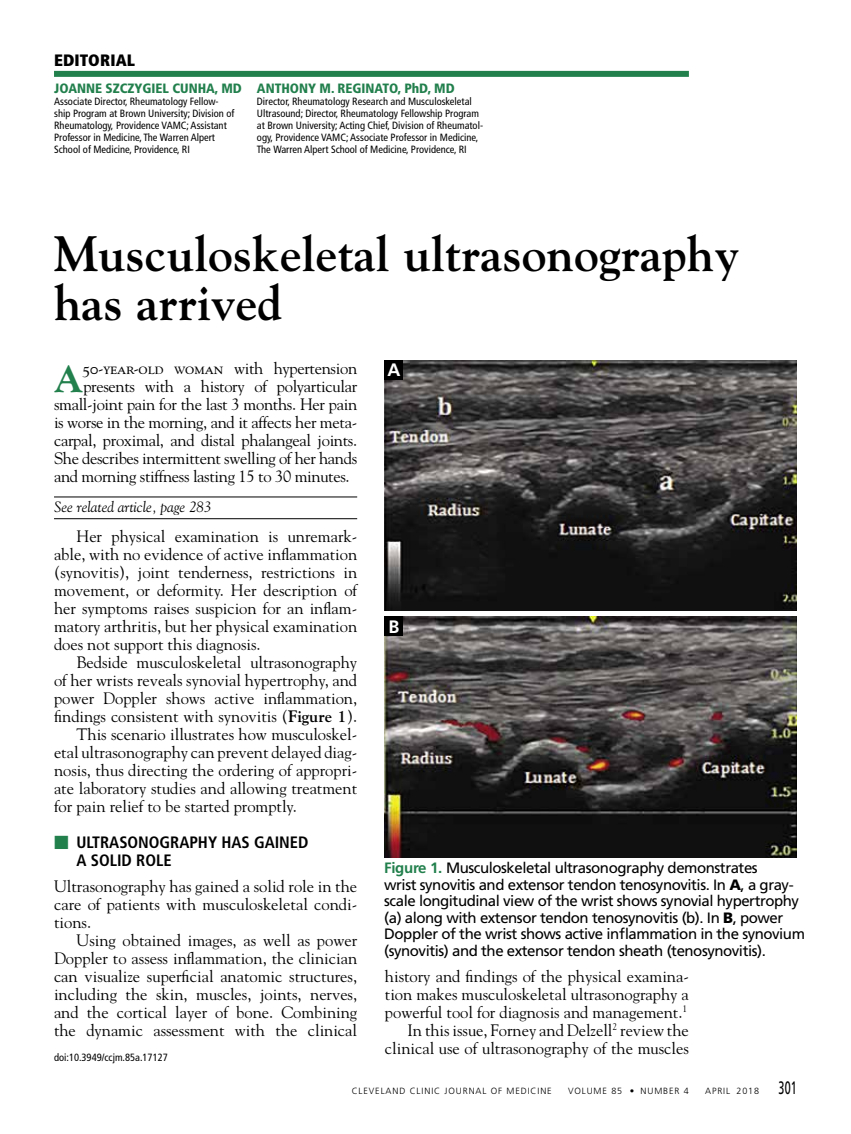
<style>
.page{position:relative;width:851px;height:1134px;background:#fff}
.page>*{position:absolute;margin:0;border:0;box-sizing:border-box;transform-origin:0 0}
.t1{font:700 49.5px/49.5px "Goudy Std";color:#000}
.t2{font:800 38.85px "Goudy Std";color:#22804d;scale:.96 1}
.t3{font:700 18px "Frutiger LT Std";color:#fff}
.t4{font:16.5px/18px "Goudy Std";color:#000;text-align:justify}
.t5{font:16.5px "Goudy Std";letter-spacing:-.02em;color:#000}
.t6{font:16.5px/18px "Frutiger LT Std Bold Cn SC800";color:#000}
.t7{font:900 condensed 16.5px "Frutiger LT Std";letter-spacing:.01em;color:#000}
.t8{font:15px/16.5px "Frutiger LT Std";letter-spacing:-.03em;color:#000}
.t9{font:italic 15px "Goudy Std";color:#000}
.t10{font:900 condensed 13.5px "Frutiger LT Std";color:#22804d}
.t11{font:condensed 10.5px/12px "Frutiger LT Std";color:#000}
.t12{font:300 9px "Frutiger LT Std";letter-spacing:.1em;color:#000}
.s1{font-weight:700}
.s2{font-family:"Universal Std Newswith Comm Pi SC800";color:#22804d}
.s3{font-weight:700;color:#22804d}
.s4{font-weight:900}
.s5{font-weight:400;font-size:18px}
</style>
<div class="page">
<hr style="left:54px;top:497px;width:303px;height:1px;background:#000">
<hr style="left:54px;top:518px;width:303px;height:1px;background:#000">
<div style="left:54px;top:71px;width:634px;height:6px;background:#22804d"></div>
<img style="left:385px;top:360px;width:411px;height:250px">
<div style="left:385px;top:360px;width:18px;height:19px;background:#000"></div>
<img style="left:385px;top:616px;width:411px;height:242px">
<div style="left:385px;top:616px;width:18px;height:20px;background:#000"></div>
<p class="t7" style="left:54px;top:51px;width:83px">EDITORIAL</p>
<p class="t10" style="left:54px;top:80px;width:189px">JOANNE SZCZYGIEL CUNHA, MD</p>
<p class="t11" style="left:54px;top:96px;width:182px">Associate Director, Rheumatology Fellow&shy;ship Program at Brown University; Division of Rheumatology, Providence VAMC; Assistant Professor in Medicine, The Warren Alpert School of Medicine, Providence, RI</p>
<p class="t10" style="left:257px;top:80px;width:199px">ANTHONY M. REGINATO, PhD, MD</p>
<p class="t11" style="left:257px;top:96px;width:228px">Director, Rheumatology Research and Musculoskeletal Ultrasound; Director, Rheumatology Fellowship Program at Brown University; Acting Chief, Division of Rheumatol&shy;ogy, Providence VAMC; Associate Professor in Medicine, The Warren Alpert School of Medicine, Providence, RI</p>
<h1 class="t1" style="left:54px;top:229px;width:686px">Musculoskeletal ultrasonography has arrived</h1>
<h2 class="t2" style="left:54px;top:356px;width:32px">A</h2>
<p class="t5" style="left:82px;top:358px;width:276px">50-year-old woman with hypertension</p>
<p class="t3" style="left:387px;top:360px;width:14px">A</p>
<p class="t5" style="left:83px;top:376px;width:275px">presents with a history of polyarticular</p>
<p class="t5" style="left:54px;top:394px;width:305px">small-joint pain for the last 3 months. Her pain</p>
<p class="t5" style="left:54px;top:412px;width:304px">is worse in the morning, and it affects her meta-</p>
<p class="t5" style="left:54px;top:430px;width:305px">carpal, proximal, and distal phalangeal joints.</p>
<p class="t5" style="left:54px;top:448px;width:305px">She describes intermittent swelling of her hands</p>
<p class="t5" style="left:54px;top:466px;width:297px">and morning stiffness lasting 15 to 30 minutes.</p>
<p class="t9" style="left:54px;top:498px;width:159px">See related article, page 283</p>
<p class="t4" style="left:54px;top:527px;width:305px;text-indent:23px">Her physical examination is unremark&shy;able, with no evidence of active inflammation (synovitis), joint tenderness, restrictions in movement, or deformity. Her description of her symptoms raises suspicion for an inflam&shy;matory arthritis, but her physical examination does not support this diagnosis.</p>
<p class="t4" style="left:77px;top:653px;width:282px">Bedside musculoskeletal ultrasonography</p>
<p class="t4" style="left:54px;top:671px;width:304px">of her wrists reveals synovial hypertrophy, and</p>
<p class="t4" style="left:54px;top:689px;width:305px">power Doppler shows active inflammation,</p>
<p class="t4" style="left:54px;top:707px;width:304px">findings consistent with synovitis (<span class="s1">Figure 1</span>).</p>
<p class="t4" style="left:77px;top:725px;width:282px">This scenario illustrates how musculoskel-</p>
<p class="t4" style="left:54px;top:743px;width:305px">etal ultrasonography can prevent delayed diag-</p>
<p class="t4" style="left:54px;top:761px;width:305px">nosis, thus directing the ordering of appropri-</p>
<p class="t4" style="left:54px;top:779px;width:305px">ate laboratory studies and allowing treatment</p>
<p class="t4" style="left:54px;top:797px;width:244px">for pain relief to be started promptly.</p>
<p class="t6" style="left:77px;top:834px;width:233px;text-indent:-23px"><span class="s2">■</span> ULTRASONOGRAPHY HAS GAINED<br>A SOLID ROLE</p>
<p class="t4" style="left:54px;top:877px;width:305px">Ultrasonography has gained a solid role in the care of patients with musculoskeletal condi&shy;tions.</p>
<p class="t4" style="left:54px;top:931px;width:305px;text-indent:23px">Using obtained images, as well as power Doppler to assess inflammation, the clinician can visualize superficial anatomic structures, including the skin, muscles, joints, nerves, and the cortical layer of bone. Combining the dynamic assessment with the clinical</p>
<p class="t3" style="left:388px;top:616px;width:12px">B</p>
<p class="t8" style="left:384px;top:860px;width:422px"><span class="s3">Figure 1.</span> Musculoskeletal ultrasonography demonstrates<br>wrist synovitis and extensor tendon tenosynovitis. In <span class="s4">A</span>, a gray&shy;scale longitudinal view of the wrist shows synovial hypertrophy (a) along with extensor tendon tenosynovitis (b). In <span class="s4">B</span>, power Doppler of the wrist shows active inflammation in the synovium (synovitis) and the extensor tendon sheath (tenosynovitis).</p>
<p class="t4" style="left:385px;top:967px;width:305px;text-align:right">history and findings of the physical examina&shy;tion makes musculoskeletal ultrasonography a powerful tool for diagnosis and management.<sup>1<br></sup>In this issue, Forney and Delzell<sup>2</sup> review the clinical use of ultrasonography of the muscles</p>
<p class="t12" style="left:351px;top:1085px;width:202px">CLEVELAND CLINIC JOURNAL OF MEDICINE</p>
<p class="t12" style="left:568px;top:1085px;width:122px">VOLUME 85 • NUMBER 4</p>
<p class="t12" style="left:705px;top:1085px;width:93px">APRIL 2018 <span class="s5">301</span></p>
<p class="t11" style="left:54px;top:1051px;width:115px">doi:10.3949/ccjm.85a.17127</p>
</div>
